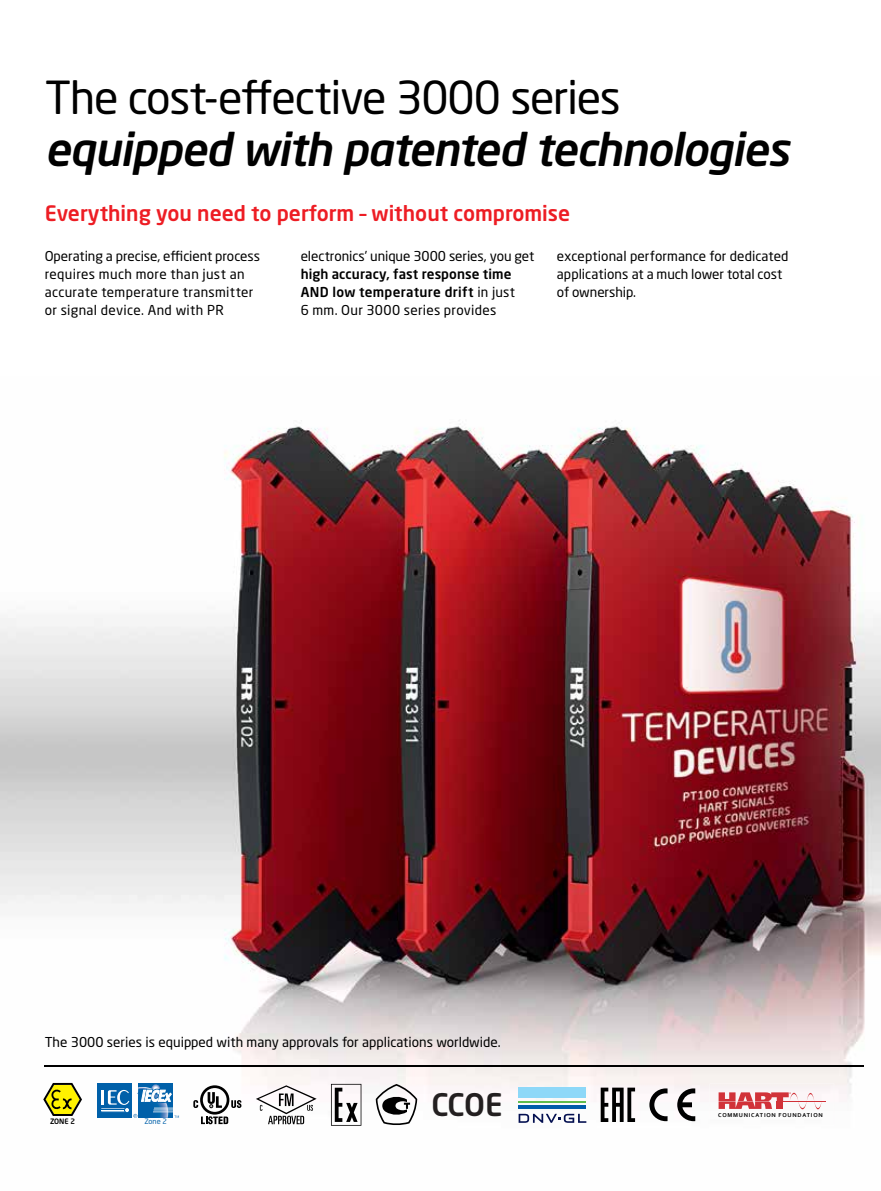
<style>
.page{position:relative;width:881px;height:1191px;background:#fff}
.page>*{position:absolute;margin:0;border:0;box-sizing:border-box;transform-origin:0 0}
.t1{font:italic 500 45px "Neo Sans Pro";letter-spacing:-.025em;color:#000}
.t2{font:45px "Neo Sans Pro";letter-spacing:-.03em;color:#000}
.t3{font:500 30.75px "Neo Sans Pro";color:#231f20}
.t4{font:500 21px "Neo Sans Pro";color:#ed1d24}
.t5{font:13.5px/18px "Neo Sans Pro";color:#000}
.t6{font:13.5px/18px "Neo Sans Pro";letter-spacing:.02em;color:#000}
.t7{font:500 13.5px/18px "Neo Sans Pro";letter-spacing:.01em;color:#000}
.t8{font:500 7.35px "Neo Sans Pro";color:#000}
.t9{font:7.35px "Neo Sans Pro";color:#0060a9}
.t10{font:700 6px "Corbel";letter-spacing:.125em;color:#000}
.s1{font-weight:400}
</style>
<div class="page">
<img style="left:0;top:420px;width:880px;height:706px">
<img style="left:45px;top:1065px;width:818px;height:1px">
<img style="left:709px;top:1083px;width:124px;height:43px">
<hr style="left:782px;top:1101px;width:43px;height:1px;background:#d13239">
<svg style="left:718px;top:1092px;width:103px;height:17px"></svg>
<svg style="left:43px;top:1083px;width:39px;height:33px"></svg>
<div style="left:97px;top:1083px;width:35px;height:34px;background:#0060a9"></div>
<svg style="left:101px;top:1083px;width:78px;height:34px"></svg>
<svg style="left:193px;top:1085px;width:48px;height:39px"></svg>
<div style="left:518px;top:1086px;width:68px;height:11px;background:#8ed8f8"></div>
<hr style="left:518px;top:1101px;width:68px;height:2px;background:#61bc4d">
<svg style="left:518px;top:1104px;width:68px;height:4px"></svg>
<svg style="left:518px;top:1113px;width:68px;height:9px"></svg>
<svg style="left:256px;top:1085px;width:60px;height:39px"></svg>
<svg style="left:600px;top:1087px;width:34px;height:35px"></svg>
<svg style="left:331px;top:1083px;width:30px;height:42px"></svg>
<svg style="left:677px;top:1088px;width:18px;height:33px"></svg>
<svg style="left:649px;top:1088px;width:18px;height:33px"></svg>
<svg style="left:375px;top:1084px;width:42px;height:41px"></svg>
<h1 class="t2" style="left:45px;top:70px;width:577px">The cost-effective 3000 series</h1>
<h1 class="t1" style="left:45px;top:121px;width:745px">equipped with patented technologies</h1>
<h3 class="t4" style="left:45px;top:200px;width:527px">Everything you need to perform – without compromise</h3>
<p class="t6" style="left:45px;top:247px;width:217px">Operating a precise, efficient process requires much more than just an accurate temperature transmitter or signal device. And with PR</p>
<p class="t5" style="left:300px;top:247px;width:235px">electronics’ unique 3000 series, you get</p>
<p class="t7" style="left:300px;top:265px;width:216px">high accuracy, fast response time<br>AND low temperature drift <span class="s1">in just<br>6 mm. Our 3000 series provides</span></p>
<p class="t5" style="left:556px;top:247px;width:233px">exceptional performance for dedicated applications at a much lower total cost of ownership.</p>
<p class="t5" style="left:45px;top:1033px;width:457px">The 3000 series is equipped with many approvals for applications worldwide.</p>
<p class="t8" style="left:50px;top:1116px;width:27px">ZONE 2</p>
<p class="t9" style="left:144px;top:1117px;width:24px">Zone 2</p>
<h2 class="t3" style="left:431px;top:1085px;width:73px">CCOE</h2>
<p class="t10" style="left:718px;top:1111px;width:106px">COMMUNICATION FOUNDATION</p>
</div>
